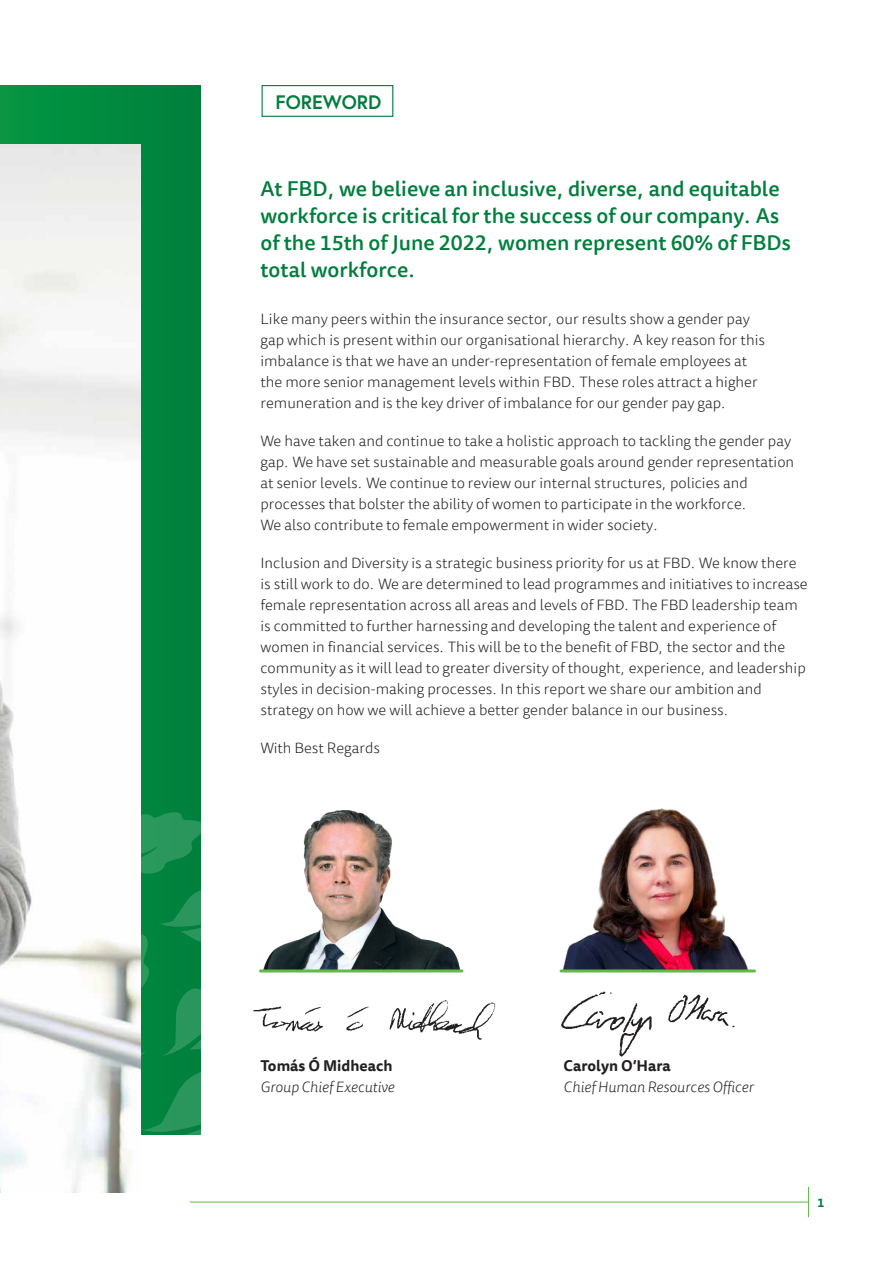
<style>
.page{position:relative;width:893px;height:1263px;background:#fff}
.page>*{position:absolute;margin:0;border:0;box-sizing:border-box;transform-origin:0 0}
.t1{font:500 21px/27px "Tisa Sans Pro";color:#007e3d}
.t2{font:700 19.5px "Europa";color:#007e3d}
.t3{font:300 15px/21px "Tisa Sans Pro";color:#231f20}
.t4{font:italic 300 15px "Tisa Sans Pro";color:#231f20}
.t5{font:700 15px "Tisa Sans Pro";color:#231f20}
.t6{font:700 12px "Tisa Sans Pro";color:#007e3d}
</style>
<div class="page">
<div style="left:0;top:86px;width:201px;height:1048px;background:linear-gradient(to right,#049642,#00803d)"></div>
<svg style="left:141px;top:631px;width:60px;height:503px;fill:#00843e"></svg>
<img style="left:0;top:144px;width:141px;height:1049px">
<hr style="left:190px;top:1202px;width:618px;height:1px;background:#60bb46">
<hr style="left:808px;top:1187px;width:1px;height:30px;background:#60bb46">
<div style="left:262px;top:85px;width:131px;height:32px;border:1px solid #007e3d"></div>
<img style="left:263px;top:810px;width:200px;height:161px">
<hr style="left:260px;top:969px;width:202px;height:3px;background:#60bb46">
<img style="left:563px;top:808px;width:193px;height:163px">
<hr style="left:561px;top:969px;width:193px;height:3px;background:#60bb46">
<img style="left:561px;top:991px;width:174px;height:66px">
<img style="left:253px;top:1000px;width:243px;height:40px">
<h2 class="t2" style="left:275px;top:88px;width:108px">FOREWORD</h2>
<h1 class="t1" style="left:260px;top:176px;width:532px">At FBD, we believe an inclusive, diverse, and equitable workforce is critical for the success of our company. As of the 15th of June 2022, women represent 60% of FBDs total workforce.</h1>
<p class="t3" style="left:260px;top:308px;width:506px">Like many peers within the insurance sector, our results show a gender pay gap which is present within our organisational hierarchy. A key reason for this imbalance is that we have an under-representation of female employees at the more senior management levels within FBD. These roles attract a higher remuneration and is the key driver of imbalance for our gender pay gap.</p>
<p class="t3" style="left:260px;top:430px;width:535px">We have taken and continue to take a holistic approach to tackling the gender pay gap. We have set sustainable and measurable goals around gender representation at senior levels. We continue to review our internal structures, policies and processes that bolster the ability of women to participate in the workforce.<br>We also contribute to female empowerment in wider society.</p>
<p class="t3" style="left:260px;top:552px;width:549px">Inclusion and Diversity is a strategic business priority for us at FBD. We know there is still work to do. We are determined to lead programmes and initiatives to increase female representation across all areas and levels of FBD. The FBD leadership team is committed to further harnessing and developing the talent and experience of women in financial services. This will be to the benefit of FBD, the sector and the community as it will lead to greater diversity of thought, experience, and leadership styles in decision-making processes. In this report we share our ambition and strategy on how we will achieve a better gender balance in our business.</p>
<p class="t3" style="left:260px;top:737px;width:121px">With Best Regards</p>
<p class="t5" style="left:260px;top:1054px;width:134px">Tomás Ó Midheach</p>
<p class="t5" style="left:563px;top:1054px;width:109px">Carolyn O’Hara</p>
<p class="t4" style="left:260px;top:1077px;width:136px">Group Chief Executive</p>
<p class="t4" style="left:563px;top:1077px;width:192px">Chief Human Resources Officer</p>
<p class="t6" style="left:818px;top:1194px;width:8px">1</p>
</div>
